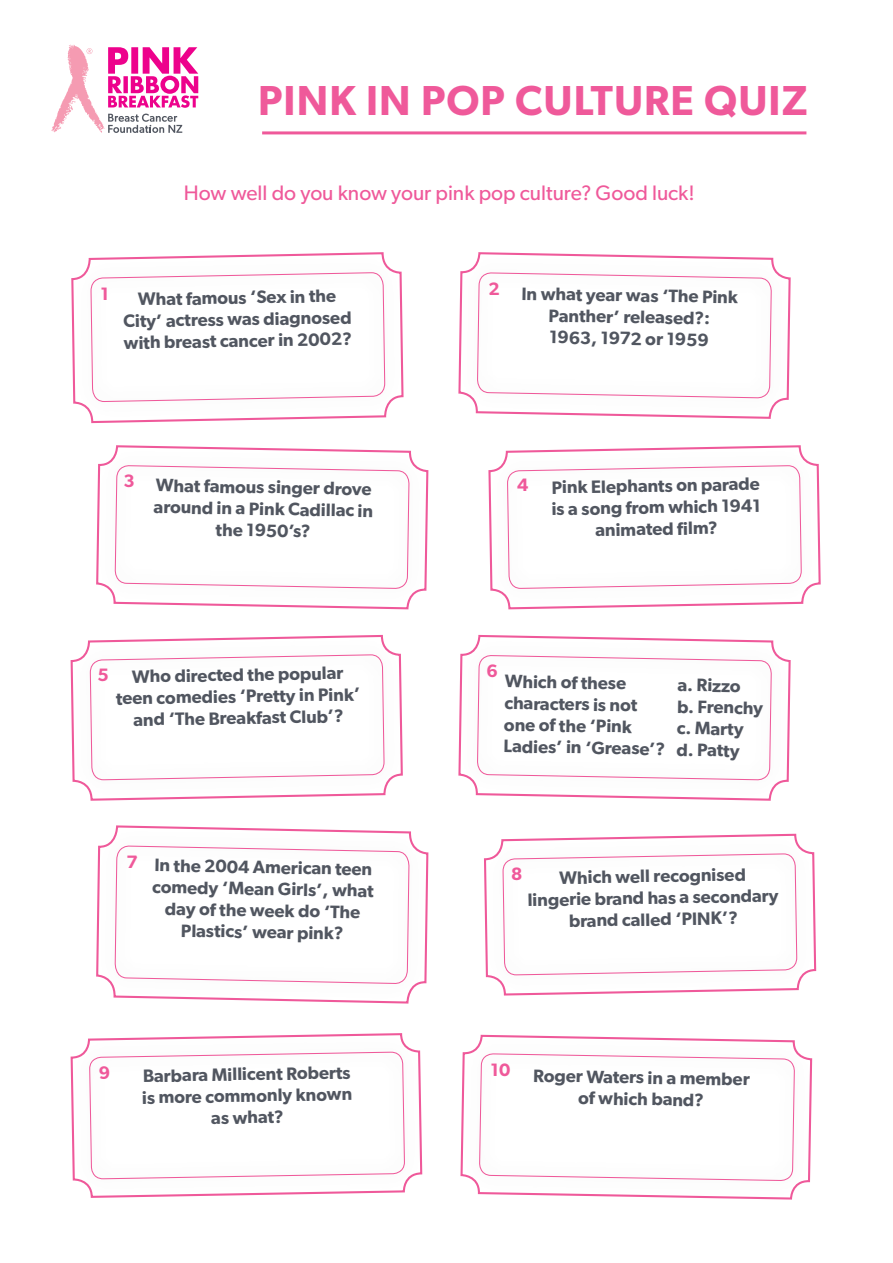
<style>
.page{position:relative;width:893px;height:1263px;background:#fff}
.page>*{position:absolute;margin:0;border:0;box-sizing:border-box;transform-origin:0 0}
.t1{font:600 42px "Gibson";letter-spacing:.025em;color:#ef599a}
.t2{font:21px "Gibson";color:#ef599a}
.Paragraph_Style_1{font:600 18px/21.6px "Gibson";color:#515660;text-align:center}
.t3{font:600 18px "Gibson";color:#ef599a}
</style>
<div class="page">
<hr style="left:262px;top:131px;width:544px;height:3px;background:#ef599a">
<svg style="left:51px;top:45px;width:147px;height:88px"></svg>
<div style="left:71px;top:253px;width:334px;height:169px;background:#231f20;opacity:.3"></div>
<svg style="left:90px;top:253px;width:5px;height:171px"></svg>
<div style="left:458px;top:253px;width:333px;height:165px;background:#231f20;opacity:.3"></div>
<svg style="left:476px;top:252px;width:296px;height:147px"></svg>
<svg style="left:95px;top:252px;width:310px;height:171px"></svg>
<div style="left:95px;top:445px;width:334px;height:164px;background:#231f20;opacity:.3"></div>
<svg style="left:114px;top:465px;width:296px;height:110px"></svg>
<div style="left:488px;top:445px;width:333px;height:164px;background:#231f20;opacity:.3"></div>
<svg style="left:506px;top:350px;width:296px;height:259px"></svg>
<div style="left:71px;top:635px;width:333px;height:165px;background:#231f20;opacity:.3"></div>
<svg style="left:89px;top:655px;width:6px;height:146px"></svg>
<svg style="left:458px;top:402px;width:334px;height:233px"></svg>
<div style="left:458px;top:635px;width:333px;height:164px;background:#231f20;opacity:.3"></div>
<svg style="left:476px;top:654px;width:296px;height:147px"></svg>
<svg style="left:95px;top:575px;width:334px;height:429px"></svg>
<div style="left:95px;top:826px;width:334px;height:177px;background:#231f20;opacity:.3"></div>
<svg style="left:114px;top:845px;width:296px;height:139px"></svg>
<div style="left:483px;top:834px;width:333px;height:161px;background:#231f20;opacity:.3"></div>
<svg style="left:502px;top:854px;width:296px;height:142px"></svg>
<div style="left:70px;top:1032px;width:354px;height:167px;background:#231f20;opacity:.3"></div>
<svg style="left:89px;top:945px;width:316px;height:254px"></svg>
<div style="left:459px;top:1034px;width:355px;height:166px;background:#231f20;opacity:.3"></div>
<svg style="left:479px;top:1053px;width:316px;height:147px"></svg>
<svg style="left:100px;top:1066px;width:10px;height:13px"></svg>
<p class="t1" style="left:258px;top:75px;width:551px">PINK IN POP CULTURE QUIZ</p>
<p class="t2" style="left:184px;top:180px;width:512px">How well do you know your pink pop culture? Good luck!</p>
<p class="t3" style="left:488px;top:278px;width:13px">2</p>
<p class="t3" style="left:101px;top:283px;width:10px">1</p>
<p class="Paragraph_Style_1" style="left:522px;top:282px;width:218px;rotate:1deg">In what year was ‘The Pink<br>Panther’ released?:</p>
<p class="Paragraph_Style_1" style="left:549px;top:326px;width:161px;rotate:1deg">1963, 1972 or 1959</p>
<p class="Paragraph_Style_1" style="left:123px;top:288px;width:230px;rotate:-1deg">What famous ‘Sex in the<br>City’ actress was diagnosed with breast cancer in 2002?</p>
<p class="t3" style="left:124px;top:470px;width:13px">3</p>
<p class="Paragraph_Style_1" style="left:551px;top:476px;width:211px;rotate:-1deg">Pink Elephants on parade is a song from which 1941 animated fi lm?</p>
<p class="t3" style="left:517px;top:474px;width:13px">4</p>
<p class="Paragraph_Style_1" style="left:154px;top:474px;width:221px;rotate:1deg">What famous singer drove around in a Pink Cadillac in the 1950’s?</p>
<p class="t3" style="left:98px;top:664px;width:13px">5</p>
<p class="Paragraph_Style_1" style="left:115px;top:665px;width:246px;rotate:-1deg">Who directed the popular teen comedies ‘Pretty in Pink’ and ‘The Breakfast Club’?</p>
<p class="t3" style="left:127px;top:851px;width:13px">7</p>
<p class="Paragraph_Style_1" style="left:153px;top:854px;width:223px;rotate:1deg">In the 2004 American teen comedy ‘Mean Girls’, what day of the week do ‘The<br>Plastics’ wear pink?</p>
<p class="t3" style="left:487px;top:660px;width:13px">6</p>
<p class="Paragraph_Style_1" style="left:505px;top:670px;width:163px;text-align:left;rotate:1deg">Which of these characters is not one of the ‘Pink<br>Ladies’ in ‘Grease’?</p>
<p class="Paragraph_Style_1" style="left:678px;top:673px;width:65px;rotate:1deg">a. Rizzo</p>
<p class="Paragraph_Style_1" style="left:677px;top:695px;width:87px;rotate:1deg">b. Frenchy</p>
<p class="Paragraph_Style_1" style="left:677px;top:717px;width:68px;rotate:1deg">c. Marty</p>
<p class="Paragraph_Style_1" style="left:677px;top:738px;width:65px;rotate:1deg">d. Patty</p>
<p class="t3" style="left:511px;top:863px;width:13px">8</p>
<p class="Paragraph_Style_1" style="left:527px;top:867px;width:253px;rotate:-1deg">Which well recognised lingerie brand has a secondary brand called ‘PINK’?</p>
<p class="Paragraph_Style_1" style="left:142px;top:1064px;width:212px;rotate:-1deg">Barbara Millicent Roberts is more commonly known as what?</p>
<p class="t3" style="left:491px;top:1059px;width:21px">10</p>
<p class="Paragraph_Style_1" style="left:533px;top:1064px;width:218px;rotate:1deg">Roger Waters in a member of which band?</p>
</div>
